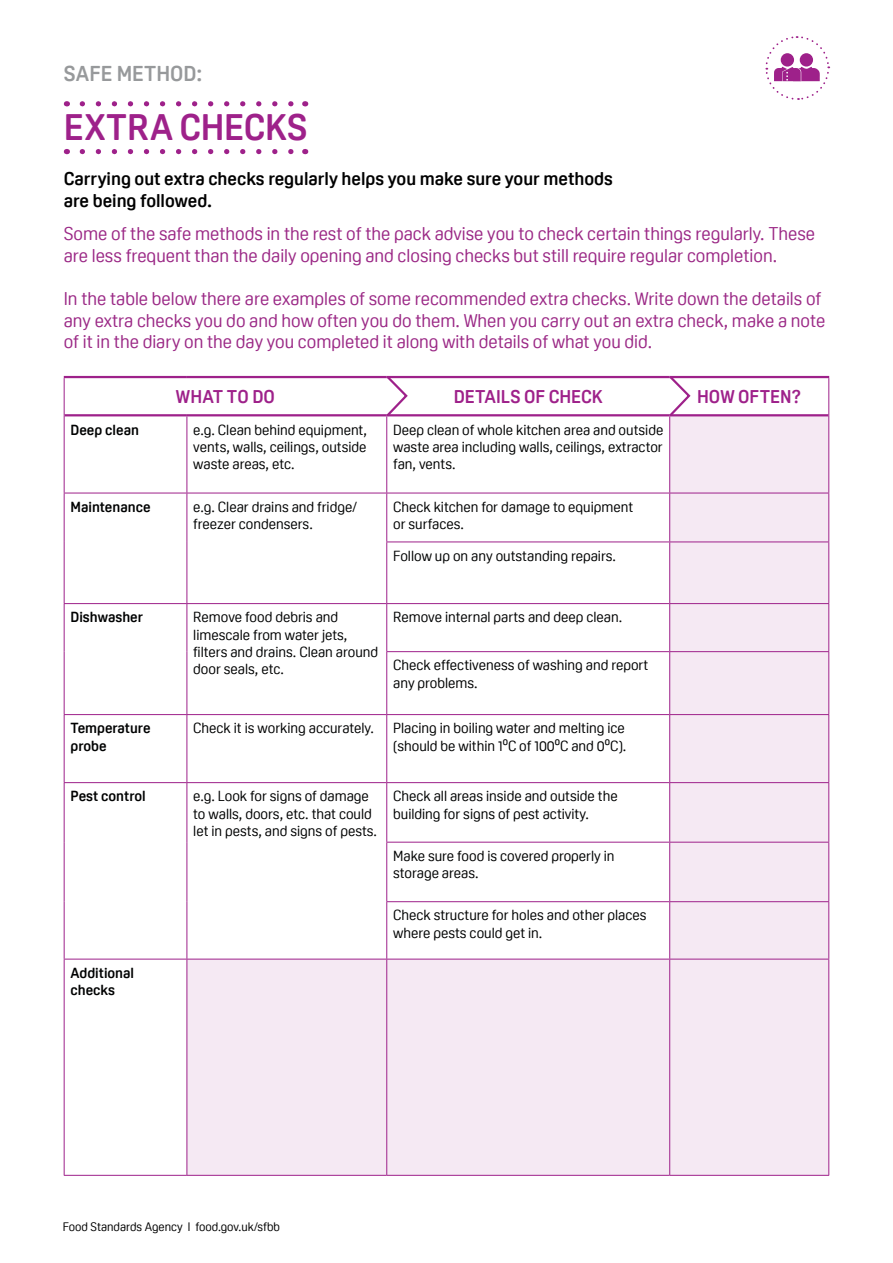
<style>
.page{position:relative;width:893px;height:1263px;background:#fff}
.page>*{position:absolute;margin:0;border:0;box-sizing:border-box;transform-origin:0 0}
.Heading_2{font:700 36px "Oscine";color:#9e218a}
.Heading_1{font:700 21px "Oscine";color:#97999b}
.Paragraph_Style_3{font:18px/21.6px "Oscine";color:#9b2986}
.Intro_Para{font:700 18px/21.6px "Oscine";color:#000}
.Heading_7{font:700 18px "Oscine";letter-spacing:-.005em;color:#9e218a}
.Paragraph_Style_2{font:700 18px "Oscine";color:#9e218a}
.Body_Copy{font:14.25px/17.2px "Oscine";color:#010202}
.Body_Copy-2{font:700 14.25px/17.2px "Oscine";color:#010202}
.t1{font:12px "Oscine";color:#000}
</style>
<div class="page">
<svg style="left:82px;top:101px;width:212px;height:5px"></svg>
<svg style="left:82px;top:149px;width:212px;height:5px"></svg>
<svg style="left:188px;top:416px;width:640px;height:759px"></svg>
<hr style="left:65px;top:414px;width:122px;height:2px;background:#9e218a">
<hr style="left:64px;top:415px;width:1px;height:78px;background:#9e218a">
<hr style="left:64px;top:493px;width:123px;height:1px;background:#9e218a">
<hr style="left:64px;top:493px;width:1px;height:49px;background:#9e218a">
<hr style="left:64px;top:542px;width:1px;height:61px;background:#9e218a">
<hr style="left:64px;top:715px;width:1px;height:67px;background:#9e218a">
<hr style="left:64px;top:603px;width:123px;height:1px;background:#9e218a">
<hr style="left:64px;top:604px;width:1px;height:48px;background:#9e218a">
<hr style="left:64px;top:652px;width:1px;height:62px;background:#9e218a">
<hr style="left:64px;top:714px;width:123px;height:1px;background:#9e218a">
<hr style="left:187px;top:414px;width:200px;height:2px;background:#9e218a">
<hr style="left:187px;top:416px;width:1px;height:77px;background:#9e218a">
<hr style="left:187px;top:493px;width:200px;height:1px;background:#9e218a">
<hr style="left:187px;top:493px;width:1px;height:49px;background:#9e218a">
<hr style="left:386px;top:493px;width:1px;height:49px;background:#9e218a">
<hr style="left:187px;top:542px;width:1px;height:61px;background:#9e218a">
<hr style="left:187px;top:603px;width:200px;height:1px;background:#9e218a">
<hr style="left:187px;top:604px;width:1px;height:48px;background:#9e218a">
<hr style="left:386px;top:604px;width:1px;height:47px;background:#9e218a">
<hr style="left:187px;top:652px;width:1px;height:62px;background:#9e218a">
<hr style="left:187px;top:714px;width:200px;height:1px;background:#9e218a">
<hr style="left:187px;top:715px;width:1px;height:67px;background:#9e218a">
<hr style="left:64px;top:782px;width:123px;height:1px;background:#9e218a">
<hr style="left:64px;top:783px;width:1px;height:59px;background:#9e218a">
<hr style="left:64px;top:842px;width:1px;height:60px;background:#9e218a">
<hr style="left:64px;top:902px;width:1px;height:57px;background:#9e218a">
<hr style="left:187px;top:782px;width:200px;height:1px;background:#9e218a">
<hr style="left:187px;top:783px;width:1px;height:59px;background:#9e218a">
<hr style="left:386px;top:783px;width:1px;height:59px;background:#9e218a">
<hr style="left:187px;top:842px;width:1px;height:60px;background:#9e218a">
<hr style="left:386px;top:842px;width:1px;height:59px;background:#9e218a">
<hr style="left:187px;top:902px;width:1px;height:57px;background:#9e218a">
<hr style="left:386px;top:902px;width:1px;height:57px;background:#9e218a">
<hr style="left:64px;top:1175px;width:123px;height:1px;background:#9e218a">
<hr style="left:187px;top:1175px;width:200px;height:1px;background:#9e218a">
<hr style="left:64px;top:959px;width:123px;height:1px;background:#9e218a">
<hr style="left:64px;top:959px;width:1px;height:216px;background:#9e218a">
<hr style="left:187px;top:959px;width:200px;height:1px;background:#9e218a">
<hr style="left:187px;top:959px;width:1px;height:216px;background:#9e218a">
<hr style="left:387px;top:414px;width:283px;height:2px;background:#9e218a">
<hr style="left:386px;top:416px;width:1px;height:77px;background:#9e218a">
<hr style="left:387px;top:493px;width:283px;height:1px;background:#9e218a">
<hr style="left:670px;top:414px;width:158px;height:2px;background:#9e218a">
<hr style="left:669px;top:416px;width:1px;height:77px;background:#9e218a">
<hr style="left:828px;top:415px;width:1px;height:78px;background:#9e218a">
<hr style="left:670px;top:493px;width:159px;height:1px;background:#9e218a">
<hr style="left:386px;top:542px;width:284px;height:1px;background:#9e218a">
<hr style="left:386px;top:542px;width:1px;height:61px;background:#9e218a">
<hr style="left:387px;top:603px;width:283px;height:1px;background:#9e218a">
<hr style="left:669px;top:493px;width:1px;height:49px;background:#9e218a">
<hr style="left:670px;top:542px;width:159px;height:1px;background:#9e218a">
<hr style="left:669px;top:542px;width:1px;height:61px;background:#9e218a">
<hr style="left:828px;top:542px;width:1px;height:61px;background:#9e218a">
<hr style="left:670px;top:603px;width:159px;height:1px;background:#9e218a">
<hr style="left:669px;top:604px;width:1px;height:47px;background:#9e218a">
<hr style="left:669px;top:783px;width:1px;height:59px;background:#9e218a">
<hr style="left:669px;top:842px;width:1px;height:59px;background:#9e218a">
<hr style="left:669px;top:902px;width:1px;height:57px;background:#9e218a">
<hr style="left:386px;top:651px;width:284px;height:1px;background:#9e218a">
<hr style="left:386px;top:652px;width:1px;height:62px;background:#9e218a">
<hr style="left:670px;top:651px;width:159px;height:1px;background:#9e218a">
<hr style="left:669px;top:652px;width:1px;height:62px;background:#9e218a">
<hr style="left:828px;top:652px;width:1px;height:62px;background:#9e218a">
<hr style="left:387px;top:714px;width:283px;height:1px;background:#9e218a">
<hr style="left:386px;top:715px;width:1px;height:67px;background:#9e218a">
<hr style="left:387px;top:782px;width:283px;height:1px;background:#9e218a">
<hr style="left:670px;top:714px;width:159px;height:1px;background:#9e218a">
<hr style="left:669px;top:715px;width:1px;height:67px;background:#9e218a">
<hr style="left:828px;top:715px;width:1px;height:67px;background:#9e218a">
<hr style="left:670px;top:782px;width:159px;height:1px;background:#9e218a">
<hr style="left:387px;top:959px;width:283px;height:1px;background:#9e218a">
<hr style="left:386px;top:959px;width:1px;height:216px;background:#9e218a">
<hr style="left:670px;top:959px;width:159px;height:1px;background:#9e218a">
<hr style="left:669px;top:959px;width:1px;height:216px;background:#9e218a">
<hr style="left:828px;top:959px;width:1px;height:216px;background:#9e218a">
<hr style="left:670px;top:1175px;width:159px;height:1px;background:#9e218a">
<hr style="left:64px;top:376px;width:123px;height:2px;background:#9e218a">
<hr style="left:187px;top:376px;width:200px;height:2px;background:#9e218a">
<hr style="left:387px;top:376px;width:283px;height:2px;background:#9e218a">
<hr style="left:670px;top:376px;width:159px;height:2px;background:#9e218a">
<hr style="left:386px;top:842px;width:284px;height:1px;background:#9e218a">
<hr style="left:670px;top:842px;width:159px;height:1px;background:#9e218a">
<hr style="left:386px;top:901px;width:284px;height:1px;background:#9e218a">
<hr style="left:670px;top:901px;width:159px;height:1px;background:#9e218a">
<hr style="left:387px;top:1175px;width:283px;height:1px;background:#9e218a">
<hr style="left:828px;top:493px;width:1px;height:49px;background:#9e218a">
<hr style="left:828px;top:604px;width:1px;height:47px;background:#9e218a">
<hr style="left:828px;top:783px;width:1px;height:59px;background:#9e218a">
<hr style="left:828px;top:842px;width:1px;height:59px;background:#9e218a">
<hr style="left:828px;top:902px;width:1px;height:57px;background:#9e218a">
<hr style="left:64px;top:378px;width:1px;height:37px;background:#9e218a">
<hr style="left:828px;top:378px;width:1px;height:37px;background:#9e218a">
<svg style="left:384px;top:375px;width:25px;height:44px"></svg>
<svg style="left:667px;top:375px;width:25px;height:44px"></svg>
<svg style="left:765px;top:36px;width:65px;height:64px"></svg>
<div style="left:800px;top:53px;width:13px;height:14px;background:#9e218a;border-radius:50%"></div>
<h1 class="Heading_1" style="left:64px;top:62px;width:140px">SAFE METHOD:</h1>
<h2 class="Heading_2" style="left:64px;top:107px;width:245px">EXTRA CHECKS</h2>
<h3 class="Intro_Para" style="left:64px;top:168px;width:551px">Carrying out extra checks regularly helps you make sure your methods are being followed.</h3>
<h4 class="Paragraph_Style_3" style="left:64px;top:223px;width:753px">Some of the safe methods in the rest of the pack advise you to check certain things regularly. These are less frequent than the daily opening and closing checks but still require regular completion.</h4>
<h4 class="Paragraph_Style_3" style="left:64px;top:288px;width:763px">In the table below there are examples of some recommended extra checks. Write down the details of any extra checks you do and how often you do them. When you carry out an extra check, make a note of it in the diary on the day you completed it along with details of what you did.</h4>
<h5 class="Paragraph_Style_2" style="left:176px;top:386px;width:100px">WHAT TO DO</h5>
<h4 class="Heading_7" style="left:454px;top:386px;width:151px">DETAILS OF CHECK</h4>
<h4 class="Heading_7" style="left:697px;top:386px;width:106px">HOW OFTEN?</h4>
<p class="Body_Copy-2" style="left:71px;top:421px;width:70px">Deep clean</p>
<p class="Body_Copy" style="left:193px;top:421px;width:175px;text-align:justify">e.g. Clean behind equipment, vents, walls, ceilings, outside waste areas, etc.</p>
<p class="Body_Copy" style="left:393px;top:421px;width:272px;text-align:justify">Deep clean of whole kitchen area and outside waste area including walls, ceilings, extractor fan, vents.</p>
<p class="Body_Copy-2" style="left:71px;top:498px;width:82px">Maintenance</p>
<p class="Body_Copy" style="left:193px;top:498px;width:165px">e.g. Clear drains and fridge/ freezer condensers.</p>
<p class="Body_Copy" style="left:393px;top:498px;width:242px">Check kitchen for damage to equipment or surfaces.</p>
<p class="Body_Copy" style="left:393px;top:547px;width:224px">Follow up on any outstanding repairs.</p>
<p class="Body_Copy-2" style="left:71px;top:609px;width:74px">Dishwasher</p>
<p class="Body_Copy" style="left:193px;top:609px;width:186px">Remove food debris and limescale from water jets, filters and drains. Clean around door seals, etc.</p>
<p class="Body_Copy" style="left:393px;top:609px;width:231px">Remove internal parts and deep clean.</p>
<p class="Body_Copy" style="left:393px;top:657px;width:257px">Check effectiveness of washing and report any problems.</p>
<p class="Body_Copy-2" style="left:71px;top:720px;width:81px">Temperature probe</p>
<p class="Body_Copy" style="left:193px;top:720px;width:182px">Check it is working accurately.</p>
<p class="Body_Copy" style="left:393px;top:720px;width:235px">Placing in boiling water and melting ice (should be within 1⁰C of 100⁰C and 0⁰C).</p>
<p class="Body_Copy-2" style="left:71px;top:788px;width:77px">Pest control</p>
<p class="Body_Copy" style="left:193px;top:788px;width:185px">e.g. Look for signs of damage to walls, doors, etc. that could let in pests, and signs of pests.</p>
<p class="Body_Copy" style="left:393px;top:788px;width:226px">Check all areas inside and outside the building for signs of pest activity.</p>
<p class="Body_Copy" style="left:393px;top:847px;width:223px">Make sure food is covered properly in storage areas.</p>
<p class="Body_Copy" style="left:393px;top:907px;width:255px">Check structure for holes and other places where pests could get in.</p>
<p class="Body_Copy-2" style="left:71px;top:964px;width:65px">Additional checks</p>
<p class="t1" style="left:63px;top:1219px;width:219px">Food Standards Agency l food.gov.uk/sfbb</p>
</div>
